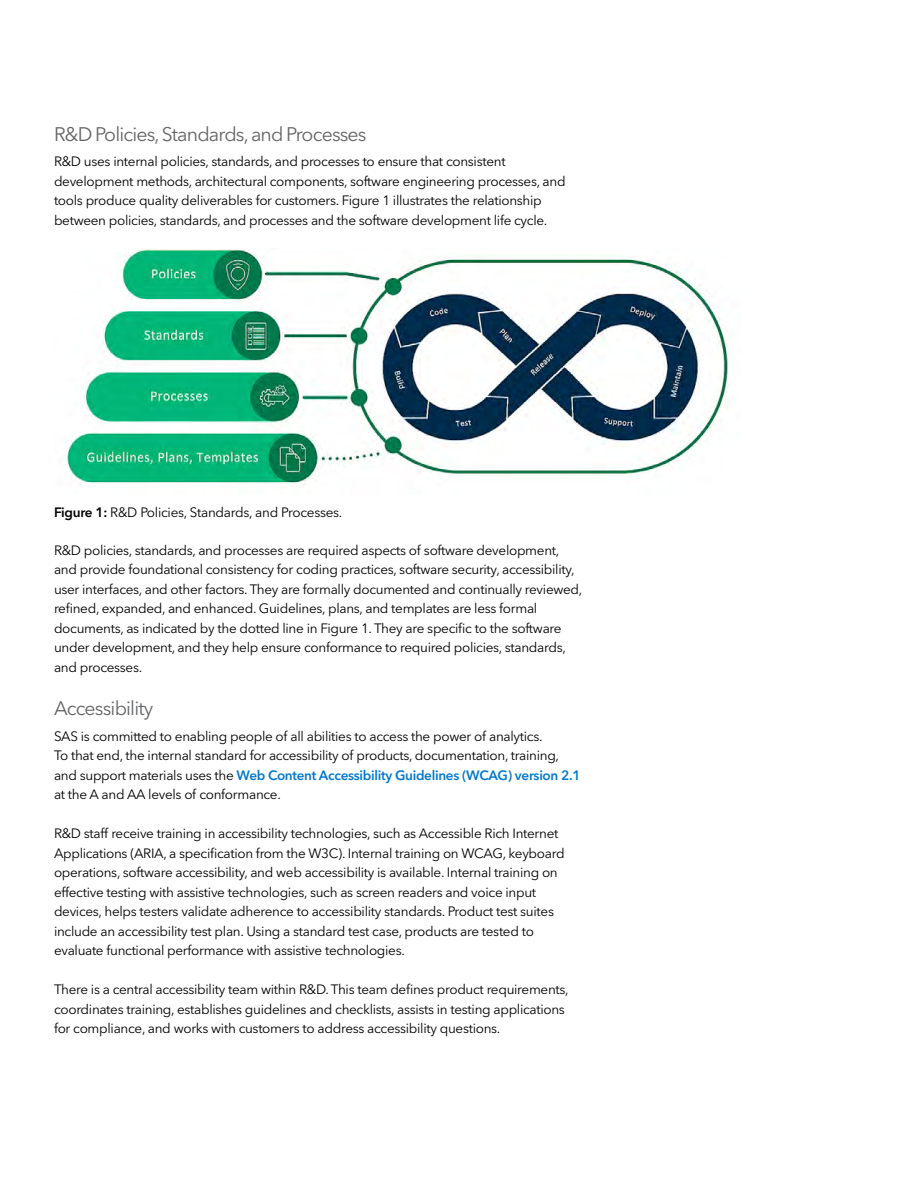
<style>
.page{position:relative;width:918px;height:1188px;background:#fff}
.page>*{position:absolute;margin:0;border:0;box-sizing:border-box;transform-origin:0 0}
.Head_2_Black_75{font:19.5px "Avenir Next W1 G";letter-spacing:-.04em;color:#636466}
.Body{font:13.5px/19.5px "Avenir Next W1 G";letter-spacing:-.02em;color:#000}
.Figure_Caption{font:13.5px "Avenir Next W1 G";letter-spacing:-.02em;color:#000}
.s1{font-weight:600}
.s2{font-weight:600;color:#0079d1}
</style>
<div class="page">
<img style="left:62px;top:249px;width:668px;height:237px">
<h3 class="Head_2_Black_75" style="left:54px;top:122px;width:314px">R&amp;D Policies, Standards, and Processes</h3>
<p class="Body" style="left:54px;top:152px;width:513px">R&amp;D uses internal policies, standards, and processes to ensure that consistent development methods, architectural components, software engineering processes, and tools produce quality deliverables for customers. Figure 1 illustrates the relationship between policies, standards, and processes and the software development life cycle.</p>
<p class="Figure_Caption" style="left:54px;top:504px;width:290px"><span class="s1">Figure 1:</span> R&amp;D Policies, Standards, and Processes.</p>
<p class="Body" style="left:54px;top:540px;width:530px">R&amp;D policies, standards, and processes are required aspects of software development, and provide foundational consistency for coding practices, software security, accessibility, user interfaces, and other factors. They are formally documented and continually reviewed, refined, expanded, and enhanced. Guidelines, plans, and templates are less formal documents, as indicated by the dotted line in Figure 1. They are specific to the software under development, and they help ensure conformance to required policies, standards, and processes.</p>
<h3 class="Head_2_Black_75" style="left:54px;top:697px;width:101px">Accessibility</h3>
<p class="Body" style="left:54px;top:726px;width:528px">SAS is committed to enabling people of all abilities to access the power of analytics.<br>To that end, the internal standard for accessibility of products, documentation, training, and support materials uses the <span class="s2">Web Content Accessibility Guidelines (WCAG) version 2.1 </span>at the A and AA levels of conformance.</p>
<p class="Body" style="left:54px;top:824px;width:512px">R&amp;D staff receive training in accessibility technologies, such as Accessible Rich Internet Applications (ARIA, a specification from the W3C). Internal training on WCAG, keyboard operations, software accessibility, and web accessibility is available. Internal training on effective testing with assistive technologies, such as screen readers and voice input devices, helps testers validate adherence to accessibility standards. Product test suites include an accessibility test plan. Using a standard test case, products are tested to evaluate functional performance with assistive technologies.</p>
<p class="Body" style="left:54px;top:980px;width:516px">There is a central accessibility team within R&amp;D. This team defines product requirements, coordinates training, establishes guidelines and checklists, assists in testing applications for compliance, and works with customers to address accessibility questions.</p>
</div>
